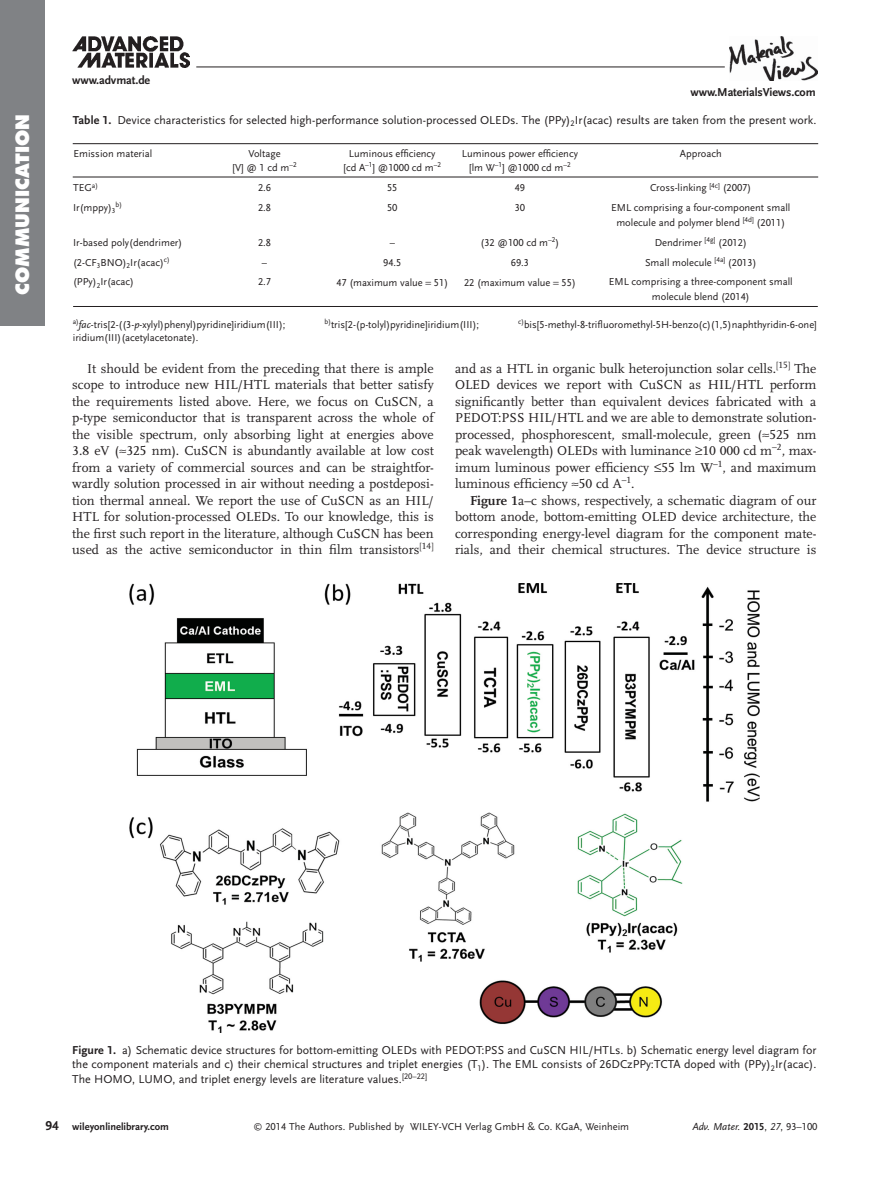
<style>
.page{position:relative;width:893px;height:1191px;background:#fff}
.page>*{position:absolute;margin:0;border:0;box-sizing:border-box;transform-origin:0 0}
.t1{font:800 18px "Futura";letter-spacing:.005em;color:#fff}
.t2{font:13.5px/16.5px "Scala LF";color:#231f20;text-align:justify}
.t3{font:12px/14.2px "Scala Sans LF";color:#231f20;text-align:justify}
.t4{font:700 12px "Scala Sans LF";letter-spacing:-.01em;color:#231f20}
.t5{font:10.5px/13.5px "Scala Sans LF";color:#231f20;text-align:center}
.t6{font:700 10.5px "Scala Sans LF";color:#231f20}
.t7{font:italic 10.5px "Scala Sans LF";color:#231f20}
.t8{font:7.35px "Scala Sans LF";color:#231f20}
.s1{font-weight:700}
.s2{font-style:italic}
.s3{font-size:13.5px}
.s4{font-size:9px}
.s5{font-weight:700;font-style:normal}
.s6{font-style:normal}
</style>
<div class="page">
<hr style="left:196px;top:67px;width:529px;height:1px;background:#231f20">
<img style="left:72px;top:36px;width:117px;height:32px">
<img style="left:729px;top:36px;width:88px;height:45px">
<div style="left:0;top:0;width:45px;height:325px;background:#808285"></div>
<hr style="left:73px;top:143px;width:745px;height:1px;background:#231f20">
<hr style="left:73px;top:177px;width:745px;height:1px;background:#231f20">
<hr style="left:73px;top:306px;width:745px;height:1px;background:#231f20">
<img style="left:129px;top:583px;width:630px;height:449px">
<h1 class="t1" style="left:15px;top:295px;width:183px;rotate:-90deg">COMMUNICATION</h1>
<p class="t4" style="left:72px;top:74px;width:79px">www.advmat.de</p>
<p class="t4" style="left:690px;top:87px;width:127px">www.MaterialsViews.com</p>
<p class="t3" style="left:73px;top:113px;width:745px"><span class="s1">Table 1.</span> Device characteristics for selected high-performance solution-processed OLEDs. The (PPy) <sub>2</sub> Ir(acac) results are taken from the present work.</p>
<p class="t5" style="left:73px;top:148px;width:80px">Emission material</p>
<p class="t5" style="left:233px;top:148px;width:66px">Voltage<br>[V] @ 1 cd m <sup>–2</sup></p>
<p class="t5" style="left:343px;top:148px;width:99px">Luminous efficiency [cd A <sup>–1</sup> ] @1000 cd m <sup>–2</sup></p>
<p class="t5" style="left:462px;top:148px;width:117px">Luminous power efficiency [lm W <sup>–1</sup> ] @1000 cd m <sup>–2</sup></p>
<p class="t5" style="left:680px;top:148px;width:44px">Approach</p>
<p class="t5" style="left:73px;top:182px;width:26px">TEG <sup>a)</sup></p>
<p class="t5" style="left:258px;top:182px;width:15px">2.6</p>
<p class="t5" style="left:387px;top:182px;width:12px">55</p>
<p class="t5" style="left:515px;top:182px;width:12px">49</p>
<p class="t5" style="left:650px;top:182px;width:103px">Cross-linking <sup>[4c]</sup> (2007)</p>
<p class="t5" style="left:73px;top:201px;width:44px">Ir(mppy) <sub>3</sub></p>
<p class="t8" style="left:116px;top:202px;width:8px">b)</p>
<p class="t5" style="left:258px;top:201px;width:15px">2.8</p>
<p class="t5" style="left:387px;top:201px;width:12px">50</p>
<p class="t5" style="left:515px;top:201px;width:12px">30</p>
<p class="t5" style="left:611px;top:201px;width:181px;line-height:15px">EML comprising a four-component small molecule and polymer blend <sup>[4d]</sup> (2011)</p>
<p class="t5" style="left:73px;top:236px;width:111px">Ir-based poly(dendrimer)</p>
<p class="t5" style="left:258px;top:236px;width:15px">2.8</p>
<p class="t5" style="left:390px;top:236px;width:7px">–</p>
<p class="t5" style="left:481px;top:236px;width:80px">(32 @100 cd m <sup>–2</sup> )</p>
<p class="t5" style="left:655px;top:236px;width:94px">Dendrimer <sup>[4g]</sup> (2012)</p>
<p class="t5" style="left:73px;top:256px;width:98px">(2-CF <sub>3</sub> BNO) <sub>2</sub> Ir(acac) <sup>c)</sup></p>
<p class="t5" style="left:262px;top:256px;width:7px">–</p>
<p class="t5" style="left:383px;top:256px;width:20px">94.5</p>
<p class="t5" style="left:511px;top:256px;width:20px">69.3</p>
<p class="t5" style="left:645px;top:256px;width:113px">Small molecule <sup>[4a]</sup> (2013)</p>
<p class="t5" style="left:73px;top:276px;width:62px">(PPy) <sub>2</sub> Ir(acac)</p>
<p class="t5" style="left:258px;top:276px;width:15px">2.7</p>
<p class="t5" style="left:336px;top:276px;width:113px">47 (maximum value 51)</p>
<p class="t5" style="left:464px;top:276px;width:113px">22 (maximum value 55)</p>
<p class="t5" style="left:609px;top:275px;width:185px;line-height:15px">EML comprising a three-component small molecule blend (2014)</p>
<p class="t5" style="left:73px;top:318px;width:214px"><sup>a)</sup><span class="s2">fac</span> -tris[2-((3- <span class="s2">p</span> -xylyl)phenyl)pyridine]iridium(III);</p>
<p class="t5" style="left:324px;top:318px;width:156px"><sup>b)</sup> tris[2-(p-tolyl)pyridine]iridium(III);</p>
<p class="t5" style="left:518px;top:318px;width:300px"><sup>c)</sup> bis[5-methyl-8-trifluoromethyl-5H-benzo(c)(1,5)naphthyridin-6-one]</p>
<p class="t5" style="left:73px;top:332px;width:127px">iridium(III) (acetylacetonate).</p>
<p class="t2" style="left:72px;top:361px;width:363px;text-indent:15px">It should be evident from the preceding that there is ample scope to introduce new HIL/HTL materials that better satisfy the requirements listed above. Here, we focus on CuSCN, a p-type semiconductor that is transparent across the whole of the visible spectrum, only absorbing light at energies above 3.8 eV (≈325 nm). CuSCN is abundantly available at low cost from a variety of commercial sources and can be straightfor&shy;wardly solution processed in air without needing a postdeposi&shy;tion thermal anneal. We report the use of CuSCN as an HIL/ HTL for solution-processed OLEDs. To our knowledge, this is the first such report in the literature, although CuSCN has been used as the active semiconductor in thin film transistors <sup>[</sup> <sup>14</sup> <sup>]</sup></p>
<p class="t2" style="left:455px;top:361px;width:363px">and as a HTL in organic bulk heterojunction solar cells. <sup>[</sup> <sup>15</sup> <sup>]</sup> The OLED devices we report with CuSCN as HIL/HTL perform significantly better than equivalent devices fabricated with a PEDOT:PSS HIL/HTL and we are able to demonstrate solution&shy;processed, phosphorescent, small-molecule, green (≈525 nm peak wavelength) OLEDs with luminance ≥10 000 cd m <sup>–2</sup> , max&shy;imum luminous power efficiency ≤55 lm W <sup>–1</sup> , and maximum luminous efficiency ≈50 cd A <sup>–1</sup> .</p>
<p class="t2" style="left:455px;top:493px;width:363px;text-indent:15px"><span class="s1">Figure 1</span> a–c shows, respectively, a schematic diagram of our bottom anode, bottom-emitting OLED device architecture, the corresponding energy-level diagram for the component mate&shy;rials, and their chemical structures. The device structure is</p>
<p class="t3" style="left:72px;top:1043px;width:746px"><span class="s1">Figure 1.</span> a) Schematic device structures for bottom-emitting OLEDs with PEDOT:PSS and CuSCN HIL/HTLs. b) Schematic energy level diagram for the component materials and c) their chemical structures and triplet energies (T <sub>1</sub> ). The EML consists of 26DCzPPy:TCTA doped with (PPy) <sub>2</sub> Ir(acac).<br>The HOMO, LUMO, and triplet energy levels are literature values. <sup>[</sup> <sup>20–22</sup> <sup>]</sup></p>
<p class="t6" style="left:45px;top:1122px;width:125px"><span class="s3">94</span> wileyonlinelibrary.com</p>
<p class="t5" style="left:253px;top:1120px;width:377px"><span class="s4">©</span> 2014 The Authors. Published by WILEY-VCH Verlag GmbH &amp; Co. KGaA, Weinheim</p>
<p class="t7" style="left:692px;top:1122px;width:127px">Adv. Mater. <span class="s5">2015</span><span class="s6">,</span> 27<span class="s6">, 93–100</span></p>
</div>
